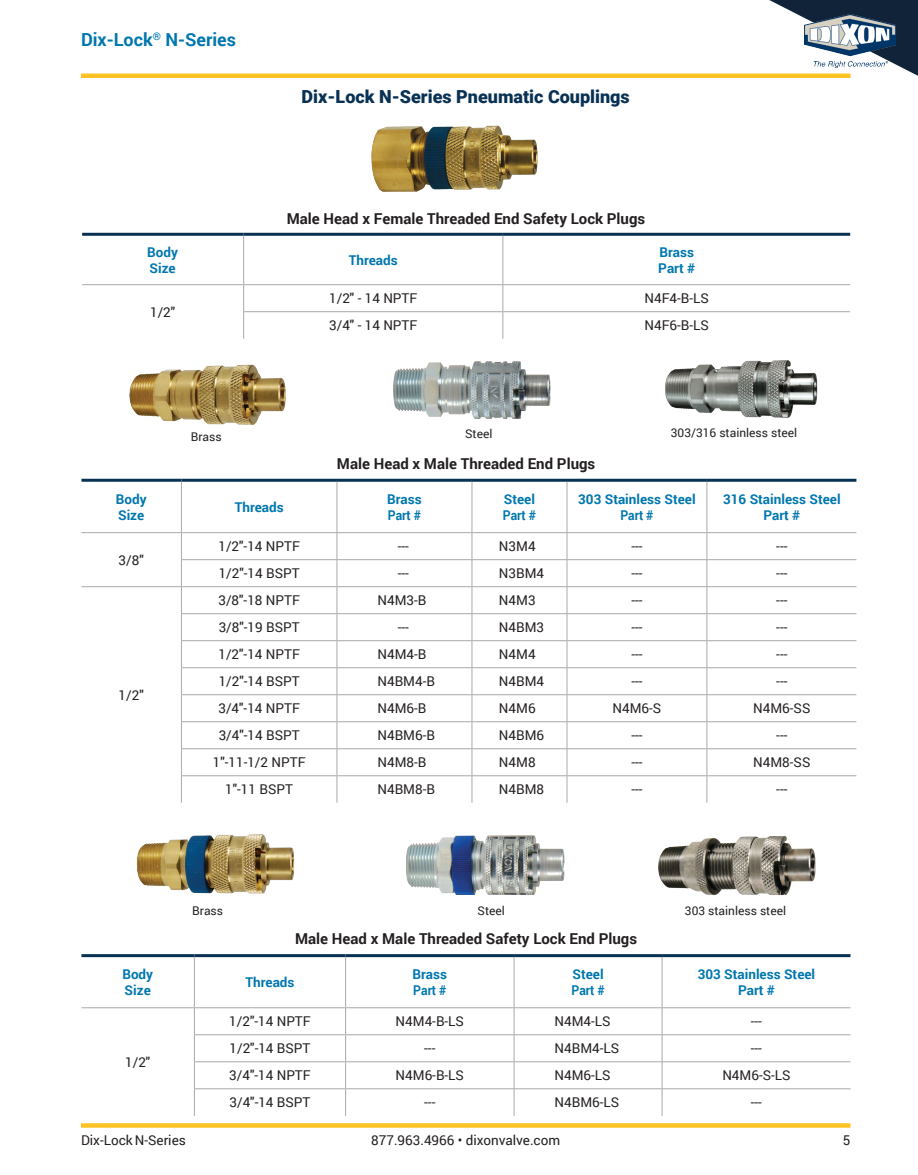
<style>
.page{position:relative;width:918px;height:1175px;background:#fff}
.page>*{position:absolute;margin:0;border:0;box-sizing:border-box;transform-origin:0 0}
._2020_Product_Name{font:900 18px "Roboto";color:#093153}
.t1{font:700 18px "Roboto";color:#0077ae}
._2020_Product_Sub-he{font:700 15px "Roboto";color:#231f20}
.text_-_center{font:13.5px "Roboto";color:#231f20}
._2020_Table_Header{font:700 13.5px "Roboto";color:#0077ae}
._2020_Table_Header-2{font:700 13.5px "Roboto";color:#0077ae;scale:.9 1}
._2020_Table_Part_Num{font:12px "Roboto";color:#231f20}
</style>
<div class="page">
<svg style="left:771px;top:1px;width:146px;height:77px"></svg>
<div style="left:81px;top:73px;width:769px;height:5px;background:#fec224"></div>
<img style="left:805px;top:14px;width:90px;height:54px">
<svg style="left:81px;top:1123px;width:769px;height:4px;background:#fec530"></svg>
<hr style="left:337px;top:479px;width:135px;height:3px;background:#093153">
<hr style="left:472px;top:479px;width:95px;height:3px;background:#093153">
<hr style="left:567px;top:479px;width:140px;height:3px;background:#093153">
<hr style="left:81px;top:479px;width:100px;height:3px;background:#093153">
<hr style="left:181px;top:479px;width:156px;height:3px;background:#093153">
<hr style="left:707px;top:479px;width:149px;height:3px;background:#093153">
<svg style="left:81px;top:480px;width:775px;height:322px"></svg>
<hr style="left:81px;top:954px;width:113px;height:3px;background:#093153">
<hr style="left:194px;top:954px;width:152px;height:3px;background:#093153">
<hr style="left:346px;top:954px;width:168px;height:3px;background:#093153">
<hr style="left:514px;top:954px;width:148px;height:3px;background:#093153">
<hr style="left:662px;top:954px;width:189px;height:3px;background:#093153">
<hr style="left:662px;top:1007px;width:189px;height:1px;background:#a8a9ad">
<hr style="left:662px;top:1034px;width:189px;height:1px;background:#a8a9ad">
<hr style="left:662px;top:1061px;width:189px;height:1px;background:#a8a9ad">
<hr style="left:662px;top:1088px;width:189px;height:1px;background:#a8a9ad">
<svg style="left:81px;top:955px;width:769px;height:160px"></svg>
<img style="left:129px;top:364px;width:157px;height:61px">
<img style="left:665px;top:360px;width:153px;height:58px">
<img style="left:393px;top:361px;width:157px;height:58px">
<img style="left:136px;top:834px;width:159px;height:60px">
<img style="left:658px;top:836px;width:158px;height:60px">
<img style="left:406px;top:836px;width:158px;height:58px">
<hr style="left:82px;top:233px;width:162px;height:3px;background:#093153">
<hr style="left:244px;top:233px;width:259px;height:3px;background:#093153">
<hr style="left:503px;top:233px;width:347px;height:3px;background:#093153">
<svg style="left:82px;top:234px;width:768px;height:105px"></svg>
<img style="left:371px;top:125px;width:167px;height:67px">
<h1 class="t1" style="left:81px;top:27px;width:157px">Dix-Lock<sup>®</sup> N-Series</h1>
<p class="_2020_Table_Header" style="left:147px;top:242px;width:32px">Body</p>
<p class="_2020_Table_Header" style="left:150px;top:259px;width:28px">Size</p>
<p class="text_-_center" style="left:150px;top:302px;width:27px">1/2"</p>
<p class="_2020_Product_Name" style="left:302px;top:84px;width:330px">Dix-Lock N-Series Pneumatic Couplings</p>
<p class="_2020_Product_Sub-he" style="left:287px;top:208px;width:360px">Male Head x Female Threaded End Safety Lock Plugs</p>
<p class="_2020_Table_Header" style="left:349px;top:250px;width:51px">Threads</p>
<p class="_2020_Table_Header" style="left:659px;top:242px;width:36px">Brass</p>
<p class="_2020_Table_Header" style="left:658px;top:259px;width:38px">Part #</p>
<p class="text_-_center" style="left:329px;top:289px;width:90px">1/2" - 14 NPTF</p>
<p class="text_-_center" style="left:645px;top:289px;width:66px">N4F4-B-LS</p>
<p class="text_-_center" style="left:329px;top:316px;width:90px">3/4" - 14 NPTF</p>
<p class="text_-_center" style="left:645px;top:316px;width:66px">N4F6-B-LS</p>
<p class="_2020_Table_Part_Num" style="left:191px;top:428px;width:32px">Brass</p>
<p class="_2020_Table_Part_Num" style="left:465px;top:425px;width:29px">Steel</p>
<p class="_2020_Table_Part_Num" style="left:671px;top:424px;width:128px">303/316 stainless steel</p>
<p class="_2020_Table_Header" style="left:116px;top:489px;width:32px">Body</p>
<p class="_2020_Table_Header" style="left:118px;top:505px;width:28px">Size</p>
<p class="text_-_center" style="left:119px;top:550px;width:27px">3/8"</p>
<p class="text_-_center" style="left:119px;top:685px;width:27px">1/2"</p>
<p class="_2020_Table_Header" style="left:235px;top:497px;width:51px">Threads</p>
<p class="_2020_Product_Sub-he" style="left:337px;top:453px;width:260px">Male Head x Male Threaded End Plugs</p>
<p class="_2020_Table_Header" style="left:387px;top:489px;width:36px">Brass</p>
<p class="_2020_Table_Header-2" style="left:388px;top:505px;width:38px">Part #</p>
<p class="_2020_Table_Header" style="left:504px;top:489px;width:33px">Steel</p>
<p class="_2020_Table_Header-2" style="left:503px;top:505px;width:38px">Part #</p>
<p class="_2020_Table_Header" style="left:578px;top:489px;width:119px">303 Stainless Steel</p>
<p class="_2020_Table_Header-2" style="left:620px;top:505px;width:38px">Part #</p>
<p class="_2020_Table_Header" style="left:723px;top:489px;width:119px">316 Stainless Steel</p>
<p class="_2020_Table_Header" style="left:763px;top:505px;width:38px">Part #</p>
<p class="text_-_center" style="left:218px;top:536px;width:83px">1/2"-14 NPTF</p>
<p class="text_-_center" style="left:398px;top:536px;width:13px">---</p>
<p class="text_-_center" style="left:499px;top:536px;width:38px">N3M4</p>
<p class="text_-_center" style="left:631px;top:536px;width:13px">---</p>
<p class="text_-_center" style="left:776px;top:536px;width:13px">---</p>
<p class="text_-_center" style="left:219px;top:563px;width:83px">1/2"-14 BSPT</p>
<p class="text_-_center" style="left:398px;top:563px;width:13px">---</p>
<p class="text_-_center" style="left:499px;top:563px;width:47px">N3BM4</p>
<p class="text_-_center" style="left:631px;top:563px;width:13px">---</p>
<p class="text_-_center" style="left:776px;top:563px;width:13px">---</p>
<p class="text_-_center" style="left:218px;top:590px;width:83px">3/8"-18 NPTF</p>
<p class="text_-_center" style="left:377px;top:590px;width:51px">N4M3-B</p>
<p class="text_-_center" style="left:499px;top:590px;width:38px">N4M3</p>
<p class="text_-_center" style="left:631px;top:590px;width:13px">---</p>
<p class="text_-_center" style="left:776px;top:590px;width:13px">---</p>
<p class="text_-_center" style="left:219px;top:617px;width:83px">3/8"-19 BSPT</p>
<p class="text_-_center" style="left:398px;top:617px;width:13px">---</p>
<p class="text_-_center" style="left:499px;top:617px;width:47px">N4BM3</p>
<p class="text_-_center" style="left:631px;top:617px;width:13px">---</p>
<p class="text_-_center" style="left:776px;top:617px;width:13px">---</p>
<p class="text_-_center" style="left:218px;top:644px;width:83px">1/2"-14 NPTF</p>
<p class="text_-_center" style="left:377px;top:644px;width:51px">N4M4-B</p>
<p class="text_-_center" style="left:499px;top:644px;width:38px">N4M4</p>
<p class="text_-_center" style="left:631px;top:644px;width:13px">---</p>
<p class="text_-_center" style="left:776px;top:644px;width:13px">---</p>
<p class="text_-_center" style="left:219px;top:671px;width:83px">1/2"-14 BSPT</p>
<p class="text_-_center" style="left:377px;top:671px;width:59px">N4BM4-B</p>
<p class="text_-_center" style="left:499px;top:671px;width:47px">N4BM4</p>
<p class="text_-_center" style="left:631px;top:671px;width:13px">---</p>
<p class="text_-_center" style="left:776px;top:671px;width:13px">---</p>
<p class="text_-_center" style="left:218px;top:698px;width:83px">3/4"-14 NPTF</p>
<p class="text_-_center" style="left:377px;top:698px;width:51px">N4M6-B</p>
<p class="text_-_center" style="left:499px;top:698px;width:38px">N4M6</p>
<p class="text_-_center" style="left:613px;top:698px;width:50px">N4M6-S</p>
<p class="text_-_center" style="left:753px;top:698px;width:59px">N4M6-SS</p>
<p class="text_-_center" style="left:219px;top:725px;width:83px">3/4"-14 BSPT</p>
<p class="text_-_center" style="left:377px;top:725px;width:59px">N4BM6-B</p>
<p class="text_-_center" style="left:499px;top:725px;width:47px">N4BM6</p>
<p class="text_-_center" style="left:631px;top:725px;width:13px">---</p>
<p class="text_-_center" style="left:776px;top:725px;width:13px">---</p>
<p class="text_-_center" style="left:213px;top:752px;width:94px">1"-11-1/2 NPTF</p>
<p class="text_-_center" style="left:377px;top:752px;width:51px">N4M8-B</p>
<p class="text_-_center" style="left:499px;top:752px;width:38px">N4M8</p>
<p class="text_-_center" style="left:631px;top:752px;width:13px">---</p>
<p class="text_-_center" style="left:753px;top:752px;width:59px">N4M8-SS</p>
<p class="text_-_center" style="left:225px;top:780px;width:69px">1"-11 BSPT</p>
<p class="text_-_center" style="left:377px;top:780px;width:59px">N4BM8-B</p>
<p class="text_-_center" style="left:499px;top:780px;width:47px">N4BM8</p>
<p class="text_-_center" style="left:631px;top:780px;width:13px">---</p>
<p class="text_-_center" style="left:776px;top:780px;width:13px">---</p>
<p class="_2020_Table_Header" style="left:122px;top:964px;width:32px">Body</p>
<p class="_2020_Table_Header" style="left:125px;top:980px;width:28px">Size</p>
<p class="text_-_center" style="left:125px;top:1052px;width:27px">1/2"</p>
<p class="_2020_Table_Part_Num" style="left:192px;top:902px;width:32px">Brass</p>
<p class="_2020_Table_Part_Num" style="left:478px;top:902px;width:29px">Steel</p>
<p class="_2020_Table_Part_Num" style="left:685px;top:902px;width:103px">303 stainless steel</p>
<p class="_2020_Product_Sub-he" style="left:295px;top:927px;width:344px">Male Head x Male Threaded Safety Lock End Plugs</p>
<p class="_2020_Table_Header" style="left:245px;top:972px;width:51px">Threads</p>
<p class="_2020_Table_Header" style="left:413px;top:964px;width:36px">Brass</p>
<p class="_2020_Table_Header-2" style="left:413px;top:980px;width:38px">Part #</p>
<p class="_2020_Table_Header" style="left:572px;top:964px;width:33px">Steel</p>
<p class="_2020_Table_Header-2" style="left:571px;top:980px;width:38px">Part #</p>
<p class="_2020_Table_Header" style="left:698px;top:964px;width:119px">303 Stainless Steel</p>
<p class="_2020_Table_Header" style="left:738px;top:980px;width:38px">Part #</p>
<p class="text_-_center" style="left:229px;top:1011px;width:83px">1/2"-14 NPTF</p>
<p class="text_-_center" style="left:396px;top:1011px;width:70px">N4M4-B-LS</p>
<p class="text_-_center" style="left:555px;top:1011px;width:58px">N4M4-LS</p>
<p class="text_-_center" style="left:751px;top:1011px;width:13px">---</p>
<p class="text_-_center" style="left:229px;top:1038px;width:83px">1/2"-14 BSPT</p>
<p class="text_-_center" style="left:424px;top:1038px;width:13px">---</p>
<p class="text_-_center" style="left:555px;top:1038px;width:66px">N4BM4-LS</p>
<p class="text_-_center" style="left:751px;top:1038px;width:13px">---</p>
<p class="text_-_center" style="left:229px;top:1065px;width:83px">3/4"-14 NPTF</p>
<p class="text_-_center" style="left:396px;top:1065px;width:70px">N4M6-B-LS</p>
<p class="text_-_center" style="left:555px;top:1065px;width:58px">N4M6-LS</p>
<p class="text_-_center" style="left:722px;top:1065px;width:70px">N4M6-S-LS</p>
<p class="text_-_center" style="left:229px;top:1093px;width:83px">3/4"-14 BSPT</p>
<p class="text_-_center" style="left:424px;top:1093px;width:13px">---</p>
<p class="text_-_center" style="left:555px;top:1093px;width:66px">N4BM6-LS</p>
<p class="text_-_center" style="left:751px;top:1093px;width:13px">---</p>
<p class="text_-_center" style="left:81px;top:1131px;width:106px">Dix-Lock N-Series</p>
<p class="text_-_center" style="left:371px;top:1131px;width:191px">877.963.4966 • dixonvalve.com</p>
<p class="text_-_center" style="left:843px;top:1131px;width:9px">5</p>
</div>
